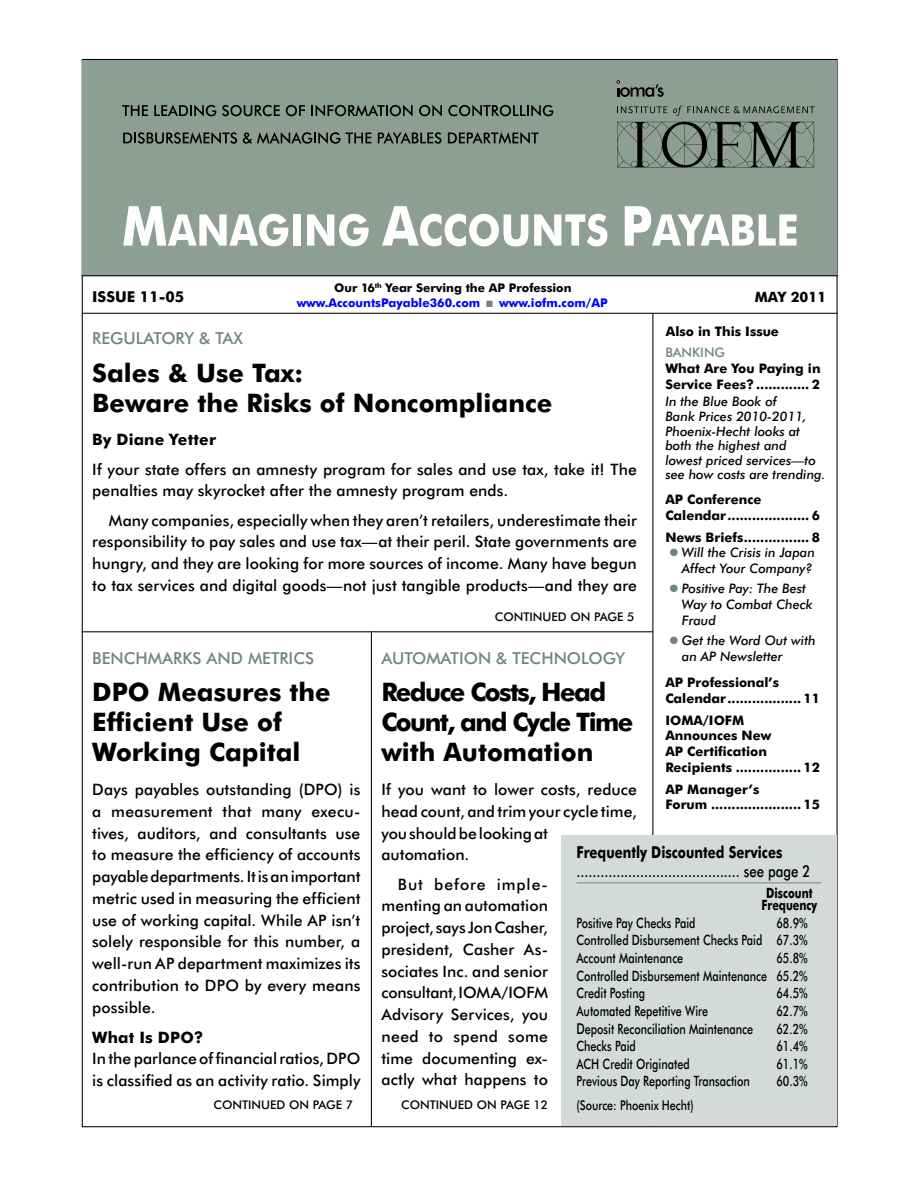
<style>
.page{position:relative;width:918px;height:1188px;background:#fff}
.page>*{position:absolute;margin:0;border:0;box-sizing:border-box;transform-origin:0 0}
.t1{font:700 25.5px/30px "Futura BT";color:#000}
.t2{font:700 25.5px/30px "Futura BT";letter-spacing:-.06em;color:#000}
.t3{font:500 16.5px "Futura BT";color:#708778}
.t4{font:500 16.5px "Futura BT";color:#000;scale:.8 1}
.t5{font:700 16.5px "Futura BT";color:#000;scale:.8 1}
.t6{font:500 15.75px/21.8px "Futura BT";letter-spacing:.005em;color:#000;text-align:justify}
.t7{font:700 15.75px "Futura BT";letter-spacing:.01em;color:#000}
.t8{font:700 15px "Futura BT";color:#000}
.t9{font:500 14.25px/17.5px "Futura BT";color:#000;text-align:justify;scale:.76 1}
.t10{font:700 14.25px/12px "Futura BT";color:#000;text-align:center;scale:.76 1}
.t11{font:700 14.25px "Futura BT";color:#000}
.t12{font:500 13.5px "Futura BT";color:#000;scale:.8 1}
.t13{font:700 13.2px/15.8px "Futura BT";color:#000}
.t14{font:italic 500 13.2px/14.7px "Futura BT";color:#000}
.t15{font:500 13.2px "Futura BT";color:#708778}
.t16{font:500 12px "Futura BT";color:#000}
.t17{font:700 12px "Futura BT";color:#00f}
.t18{font:700 12px "Futura BT";color:#000}
.s1{font-size:15px}
</style>
<div class="page">
<div style="left:83px;top:60px;width:754px;height:216px;background:#8d9f93"></div>
<svg style="left:123px;top:206px;width:165px;height:40px"></svg>
<div style="left:293px;top:215px;width:8px;height:31px;background:#fff"></div>
<svg style="left:307px;top:214px;width:62px;height:32px"></svg>
<svg style="left:382px;top:206px;width:146px;height:40px"></svg>
<svg style="left:534px;top:214px;width:73px;height:32px"></svg>
<svg style="left:625px;top:206px;width:172px;height:40px"></svg>
<svg style="left:122px;top:105px;width:26px;height:11px"></svg>
<svg style="left:154px;top:105px;width:62px;height:11px"></svg>
<svg style="left:222px;top:105px;width:58px;height:11px"></svg>
<svg style="left:286px;top:105px;width:19px;height:11px"></svg>
<svg style="left:311px;top:105px;width:102px;height:11px"></svg>
<svg style="left:419px;top:105px;width:23px;height:11px"></svg>
<svg style="left:448px;top:105px;width:105px;height:11px"></svg>
<svg style="left:123px;top:132px;width:114px;height:12px"></svg>
<svg style="left:243px;top:132px;width:97px;height:12px"></svg>
<svg style="left:346px;top:133px;width:25px;height:10px"></svg>
<svg style="left:378px;top:132px;width:64px;height:12px"></svg>
<svg style="left:448px;top:132px;width:91px;height:12px"></svg>
<svg style="left:617px;top:106px;width:50px;height:7px"></svg>
<svg style="left:673px;top:106px;width:142px;height:10px"></svg>
<svg style="left:617px;top:122px;width:197px;height:46px"></svg>
<svg style="left:617px;top:80px;width:47px;height:17px"></svg>
<hr style="left:82px;top:313px;width:756px;height:1px;background:#000">
<hr style="left:652px;top:313px;width:1px;height:813px;background:#000">
<hr style="left:82px;top:631px;width:571px;height:1px;background:#000">
<hr style="left:371px;top:631px;width:1px;height:496px;background:#000">
<hr style="left:82px;top:275px;width:756px;height:1px;background:#000">
<div style="left:561px;top:836px;width:276px;height:290px;background:#d4dbd7"></div>
<hr style="left:576px;top:882px;width:246px;height:1px;background:#708778">
<p class="t8" style="left:92px;top:291px;width:94px">ISSUE 11-05</p>
<p class="t18" style="left:334px;top:282px;width:239px">Our 16<sup>th</sup> Year Serving the AP Profession</p>
<p class="t17" style="left:297px;top:297px;width:185px">www.AccountsPayable360.com</p>
<p class="t17" style="left:499px;top:297px;width:110px">www.iofm.com/AP</p>
<p class="t11" style="left:755px;top:291px;width:73px">MAY 2011</p>
<p class="t13" style="left:666px;top:325px;width:115px">Also in This Issue</p>
<p class="t15" style="left:665px;top:347px;width:61px">BANKING</p>
<p class="t13" style="left:665px;top:361px;width:157px">What Are You Paying in<br>Service Fees? ............. 2</p>
<p class="t14" style="left:665px;top:395px;width:162px">In the Blue Book of<br>Bank Prices 2010-2011,<br>Phoenix-Hecht looks at both the highest and lowest priced services—to see how costs are trending.</p>
<p class="t13" style="left:665px;top:493px;width:156px">AP Conference<br>Calendar .................... 6</p>
<p class="t13" style="left:665px;top:530px;width:156px">News Briefs ................ 8</p>
<p class="t14" style="left:682px;top:546px;width:135px;line-height:15.8px">Will the Crisis in Japan<br>Affect Your Company?</p>
<p class="t14" style="left:682px;top:582px;width:132px;line-height:15.8px">Positive Pay: The Best<br>Way to Combat Check<br>Fraud</p>
<p class="t14" style="left:682px;top:634px;width:135px;line-height:15.8px">Get the Word Out with an AP Newsletter</p>
<p class="t13" style="left:665px;top:676px;width:156px">AP Professional’s<br>Calendar .................. 11</p>
<p class="t13" style="left:665px;top:713px;width:156px">IOMA/IOFM<br>Announces New<br>AP Certification<br>Recipients ................ 12</p>
<p class="t13" style="left:665px;top:782px;width:156px">AP Manager’s<br>Forum ...................... 15</p>
<p class="t3" style="left:92px;top:331px;width:152px">REGULATORY &amp; TAX</p>
<h1 class="t1" style="left:92px;top:360px;width:462px">Sales &amp; Use Tax:<br>Beware the Risks of Noncompliance</h1>
<p class="t7" style="left:92px;top:433px;width:125px">By Diane Yetter</p>
<p class="t6" style="left:92px;top:459px;width:546px">If your state offers an amnesty program for sales and use tax, take it! The penalties may skyrocket after the amnesty program ends.</p>
<p class="t6" style="left:92px;top:510px;width:546px;text-indent:17px">Many companies, especially when they aren’t retailers, underestimate their responsibility to pay sales and use tax—at their peril. State governments are hungry, and they are looking for more sources of income. Many have begun to tax services and digital goods—not just tangible products—and they are</p>
<p class="t16" style="left:495px;top:612px;width:141px">CONTINUED ON PAGE 5</p>
<p class="t3" style="left:92px;top:651px;width:224px">BENCHMARKS AND METRICS</p>
<h1 class="t1" style="left:92px;top:679px;width:240px">DPO Measures the<br>Efficient Use of<br>Working Capital</h1>
<p class="t6" style="left:92px;top:780px;width:270px">Days payables outstanding (DPO) is a measurement that many execu&shy;tives, auditors, and consultants use to measure the efficiency of accounts payable departments. It is an important metric used in measuring the efficient use of working capital. While AP isn’t solely responsible for this number, a well-run AP department maximizes its contribution to DPO by every means possible.</p>
<p class="t7" style="left:92px;top:1030px;width:112px">What Is DPO?</p>
<p class="t6" style="left:92px;top:1049px;width:270px">In the parlance of financial ratios, DPO is classified as an activity ratio. Simply</p>
<p class="t3" style="left:381px;top:651px;width:245px">AUTOMATION &amp; TECHNOLOGY</p>
<h1 class="t2" style="left:381px;top:679px;width:253px">Reduce Costs, Head<br>Count, and Cycle Time with Automation</h1>
<p class="t6" style="left:381px;top:780px;width:257px;text-align:left">If you want to lower costs, reduce head count, and trim your cycle time, you should be looking at automation.</p>
<p class="t6" style="left:381px;top:874px;width:168px;text-indent:17px">But before imple&shy;menting an automation project, says Jon Casher, president, Casher As&shy;sociates Inc. and senior consultant, IOMA/IOFM Advisory Services, you need to spend some time documenting ex&shy;actly what happens to</p>
<p class="t5" style="left:576px;top:845px;width:259px">Frequently Discounted Services</p>
<p class="t4" style="left:576px;top:864px;width:294px">......................................... see page 2</p>
<p class="t10" style="left:762px;top:888px;width:75px">Discount<br>Frequency</p>
<p class="t9" style="left:576px;top:915px;width:158px">Positive Pay Checks Paid</p>
<p class="t9" style="left:576px;top:915px;width:306px;text-indent:200px">68.9% Controlled Disbursement Checks Paid 67.3% Account Maintenance</p>
<p class="t9" style="left:576px;top:950px;width:306px;text-indent:200px">65.8% Controlled Disbursement Maintenance 65.2% Credit Posting</p>
<p class="t9" style="left:776px;top:986px;width:43px">64.5%</p>
<p class="t9" style="left:576px;top:1003px;width:175px">Automated Repetitive Wire</p>
<p class="t9" style="left:776px;top:1003px;width:43px">62.7%</p>
<p class="t9" style="left:576px;top:1021px;width:234px"><span class="s1">D</span>eposit Reconciliation Maintenance</p>
<p class="t9" style="left:776px;top:1021px;width:43px">62.2%</p>
<p class="t9" style="left:576px;top:1039px;width:80px">Checks Paid</p>
<p class="t9" style="left:776px;top:1039px;width:43px">61.4%</p>
<p class="t9" style="left:576px;top:1056px;width:150px">ACH Credit Originated</p>
<p class="t9" style="left:776px;top:1056px;width:43px">61.1%</p>
<p class="t9" style="left:576px;top:1074px;width:230px">Previous Day Reporting Transaction</p>
<p class="t9" style="left:776px;top:1074px;width:43px">60.3%</p>
<p class="t12" style="left:576px;top:1100px;width:148px">(Source: Phoenix Hecht)</p>
<p class="t16" style="left:213px;top:1100px;width:141px">CONTINUED ON PAGE 7</p>
<p class="t16" style="left:401px;top:1100px;width:148px">CONTINUED ON PAGE 12</p>
</div>
